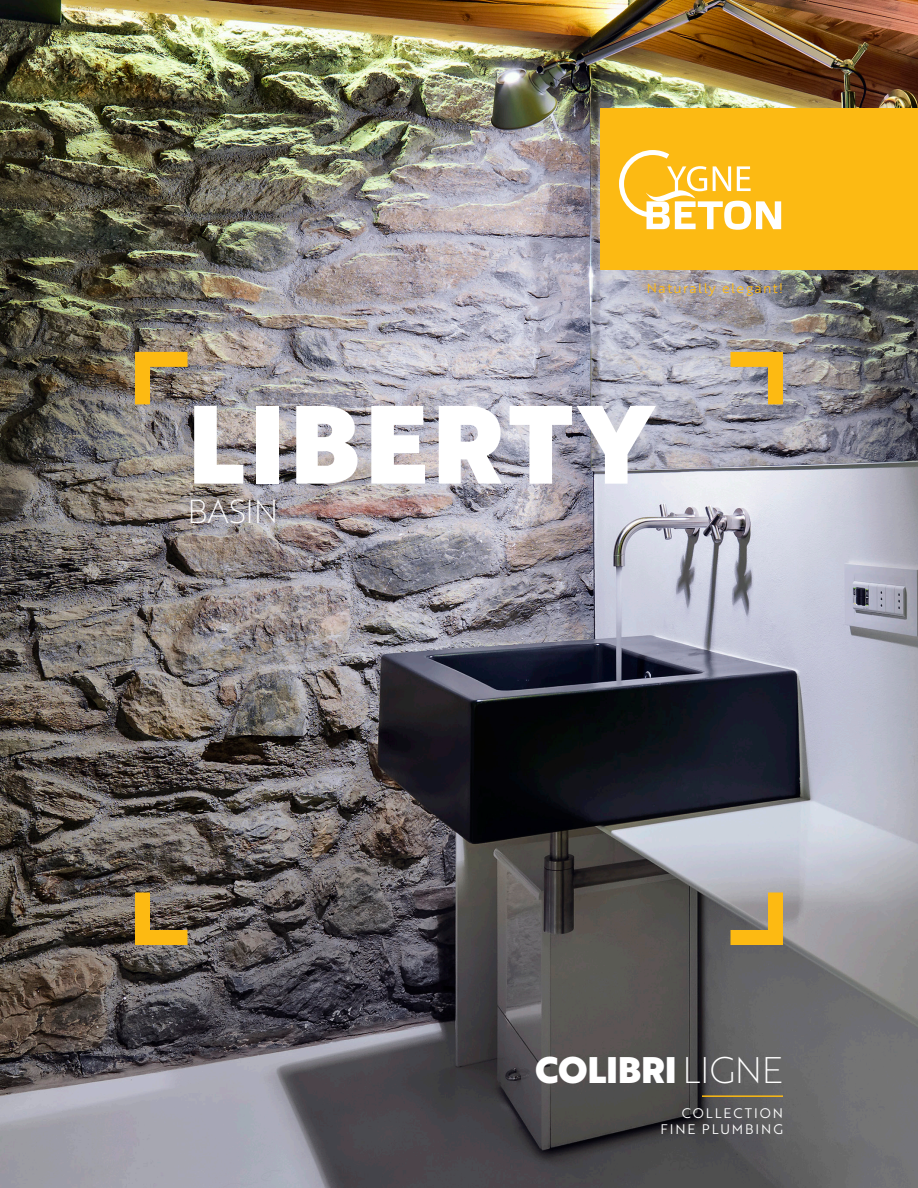
<style>
.page{position:relative;width:918px;height:1188px;background:#fff}
.page>*{position:absolute;margin:0;border:0;box-sizing:border-box;transform-origin:0 0}
.t1{font:108px "Brother 1816 Black";letter-spacing:.04em;color:#fff}
.t2{font:36px "Brother 1816 Black";letter-spacing:-.01em;color:#fff}
.t3{font:32.4px "Brother 1816 Thin";letter-spacing:-.01em;color:#fff}
.t4{font:13.5px/16.2px "Brother 1816 Book";letter-spacing:.14em;color:#fff;text-align:right}
.t5{font:13.5px "Brother 1816 Book";letter-spacing:.1em;color:#fdba12}
.s1{font-family:"Brother 1816 Thin"}
</style>
<div class="page">
<img style="left:0;top:0;width:918px;height:1188px">
<img style="left:128px;top:344px;width:74px;height:75px">
<svg style="left:716px;top:344px;width:74px;height:75px;background:#b5a484"></svg>
<svg style="left:716px;top:878px;width:74px;height:74px;background:#a6956f"></svg>
<svg style="left:128px;top:878px;width:74px;height:74px;background:#877146"></svg>
<div style="left:601px;top:108px;width:317px;height:162px;background:#fcba13"></div>
<svg style="left:619px;top:150px;width:162px;height:80px"></svg>
<hr style="left:702px;top:1095px;width:81px;height:2px;background:#fcba13">
<p class="t5" style="left:647px;top:278px;width:138px">Naturally elegant!</p>
<p class="t1" style="left:188px;top:361px;width:466px">LIBERTY</p>
<p class="t3" style="left:188px;top:487px;width:92px">BASIN</p>
<p class="t2" style="left:535px;top:1042px;width:249px">COLIBRI <span class="s1">LIGNE</span></p>
<p class="t4" style="left:661px;top:1104px;width:124px">COLLECTION<br>FINE PLUMBING</p>
</div>
